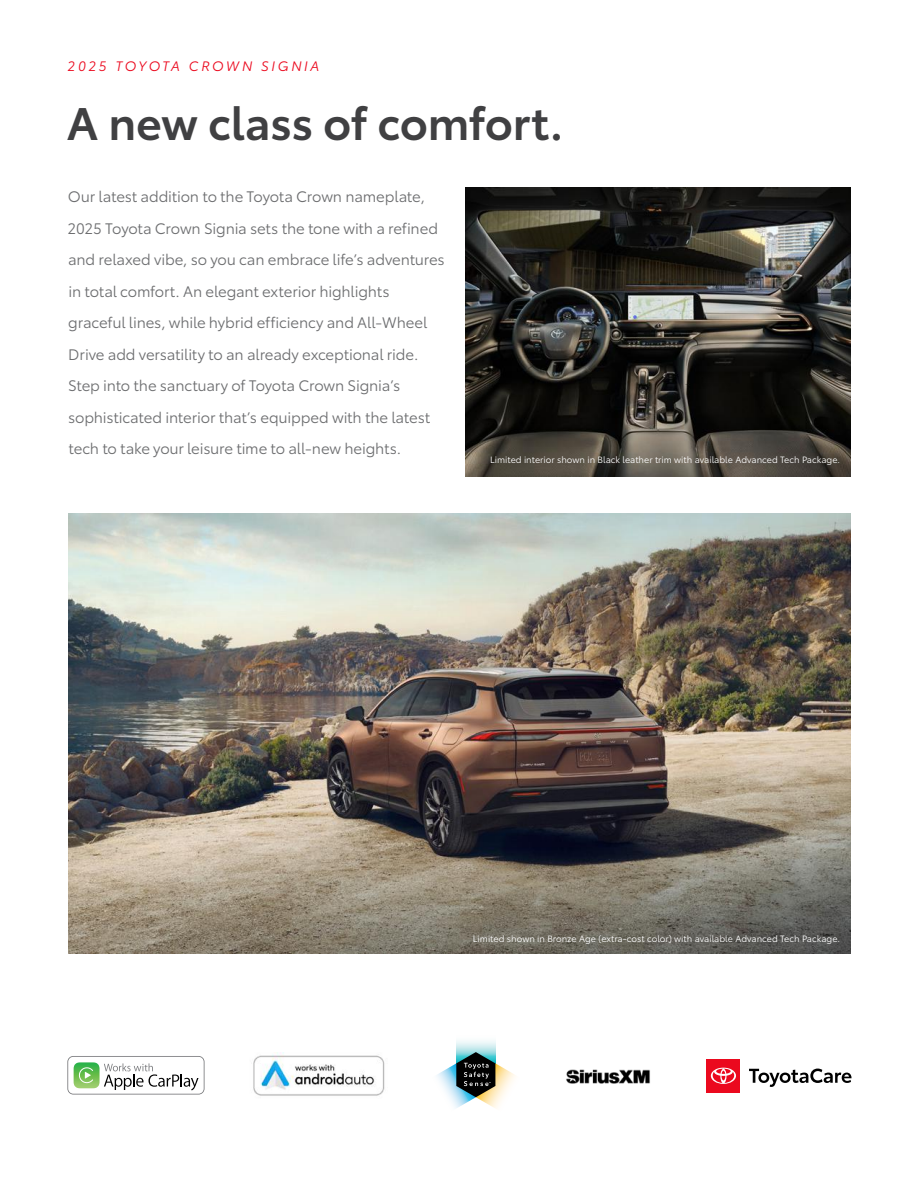
<style>
.page{position:relative;width:918px;height:1188px;background:#fff}
.page>*{position:absolute;margin:0;border:0;box-sizing:border-box;transform-origin:0 0}
.t1{font:600 45px "Toyota Type";letter-spacing:-.01em;color:#404042}
.t2{font:15px/31.5px "Toyota Type";letter-spacing:-.01em;color:#6d6e70}
.t3{font:italic 13.5px "Toyota Type";letter-spacing:.2em;color:#eb091e}
.t4{font:9px "Toyota Type";color:#fff}
</style>
<div class="page">
<img style="left:68px;top:513px;width:783px;height:441px">
<img style="left:466px;top:187px;width:385px;height:289px">
<svg style="left:456px;top:1041px;width:39px;height:11px"></svg>
<svg style="left:437px;top:1052px;width:78px;height:57px"></svg>
<svg style="left:67px;top:1056px;width:138px;height:39px"></svg>
<div style="left:68px;top:1057px;width:136px;height:37px;background:#fff;border-radius:5px"></div>
<svg style="left:104px;top:1063px;width:95px;height:27px"></svg>
<img style="left:74px;top:1062px;width:26px;height:26px">
<svg style="left:79px;top:1067px;width:14px;height:16px"></svg>
<img style="left:253px;top:1053px;width:132px;height:43px">
<svg style="left:749px;top:1069px;width:103px;height:18px"></svg>
<div style="left:707px;top:1059px;width:33px;height:34px;background:#eb091e"></div>
<svg style="left:711px;top:1068px;width:25px;height:16px"></svg>
<img style="left:566px;top:1069px;width:84px;height:15px">
<p class="t3" style="left:68px;top:56px;width:253px">2025 TOYOTA CROWN SIGNIA</p>
<h1 class="t1" style="left:67px;top:89px;width:498px">A new class of comfort.</h1>
<p class="t2" style="left:68px;top:180px;width:379px">Our latest addition to the Toyota Crown nameplate, 2025 Toyota Crown Signia sets the tone with a refined and relaxed vibe, so you can embrace life’s adventures in total comfort. An elegant exterior highlights graceful lines, while hybrid efficiency and All-Wheel Drive add versatility to an already exceptional ride.<br>Step into the sanctuary of Toyota Crown Signia’s sophisticated interior that’s equipped with the latest tech to take your leisure time to all-new heights.</p>
<p class="t4" style="left:490px;top:453px;width:352px">Limited interior shown in Black leather trim with available Advanced Tech Package.</p>
<p class="t4" style="left:473px;top:932px;width:369px">Limited shown in Bronze Age (extra-cost color) with available Advanced Tech Package.</p>
</div>
